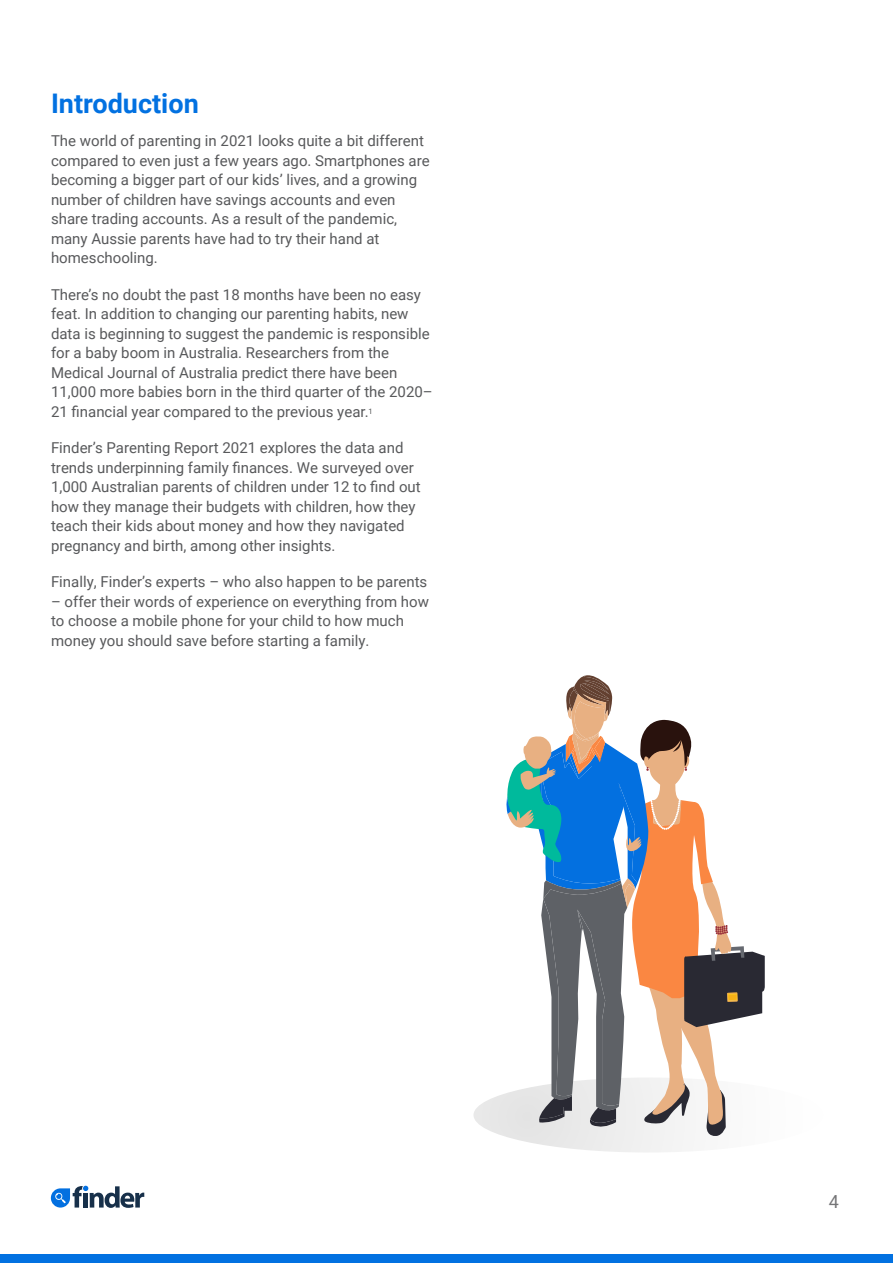
<style>
.page{position:relative;width:893px;height:1263px;background:#fff}
.page>*{position:absolute;margin:0;border:0;box-sizing:border-box;transform-origin:0 0}
.t1{font:700 27px "Roboto";color:#0271e1}
.t2{font:18px "Roboto";color:#757577}
.t3{font:15px/19.5px "Roboto";color:#58595b}
</style>
<div class="page">
<div style="left:0;top:1254px;width:893px;height:9px;background:#0271e1"></div>
<svg style="left:51px;top:1186px;width:93px;height:21px"></svg>
<svg style="left:473px;top:675px;width:292px;height:477px"></svg>
<h1 class="t1" style="left:51px;top:85px;width:149px">Introduction</h1>
<p class="t3" style="left:51px;top:130px;width:380px">The world of parenting in 2021 looks quite a bit different compared to even just a few years ago. Smartphones are becoming a bigger part of our kids’ lives, and a growing number of children have savings accounts and even share trading accounts. As a result of the pandemic, many Aussie parents have had to try their hand at homeschooling.</p>
<p class="t3" style="left:51px;top:284px;width:383px">There’s no doubt the past 18 months have been no easy feat. In addition to changing our parenting habits, new data is beginning to suggest the pandemic is responsible for a baby boom in Australia. Researchers from the Medical Journal of Australia predict there have been 11,000 more babies born in the third quarter of the 2020– 21 financial year compared to the previous year.<sup>1</sup></p>
<p class="t3" style="left:51px;top:437px;width:371px">Finder’s Parenting Report 2021 explores the data and trends underpinning family finances. We surveyed over 1,000 Australian parents of children under 12 to find out how they manage their budgets with children, how they teach their kids about money and how they navigated pregnancy and birth, among other insights.</p>
<p class="t3" style="left:51px;top:571px;width:378px">Finally, Finder’s experts – who also happen to be parents</p>
<p class="t3" style="left:51px;top:591px;width:379px">– offer their words of experience on everything from how to choose a mobile phone for your child to how much money you should save before starting a family.</p>
<p class="t2" style="left:829px;top:1189px;width:12px">4</p>
</div>
